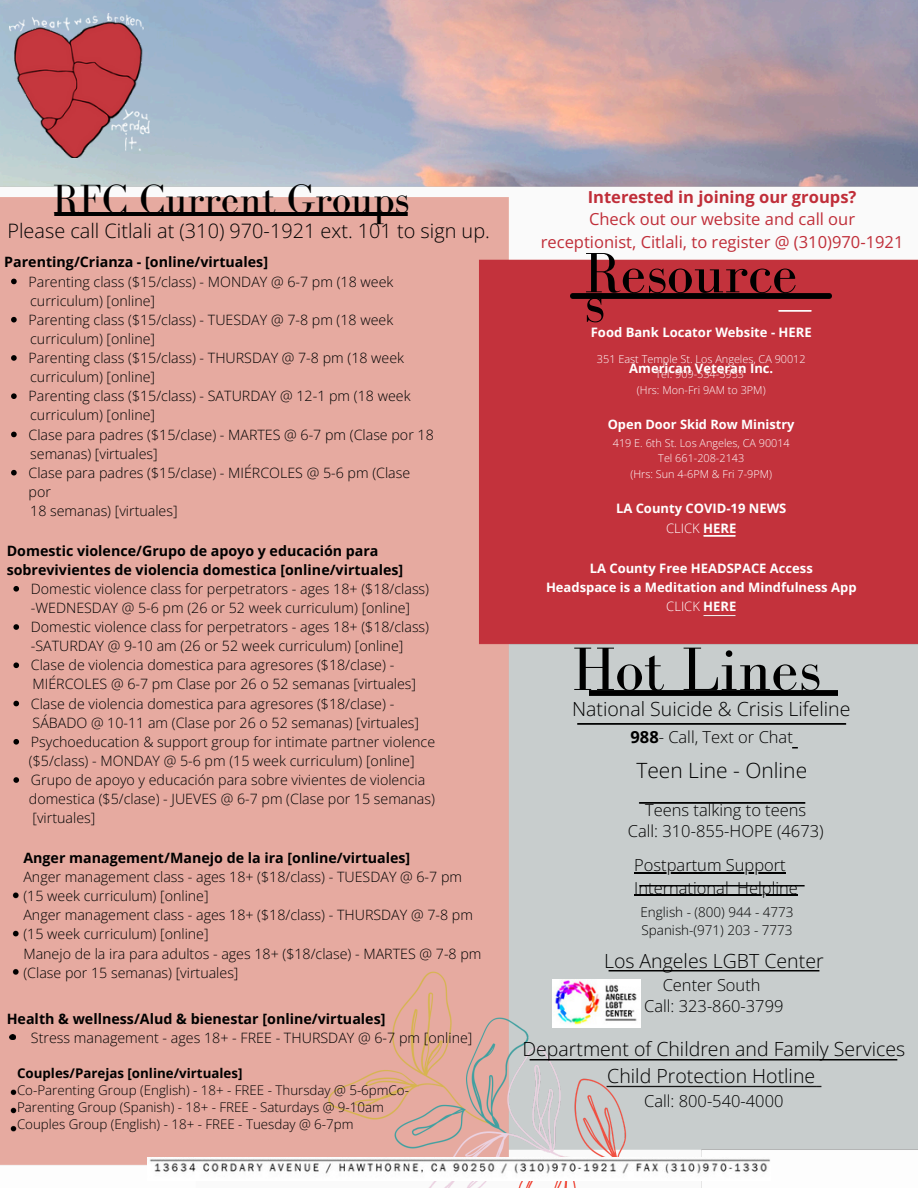
<style>
.page{position:relative;width:918px;height:1188px;background:#fff}
.page>*{position:absolute;margin:0;border:0;box-sizing:border-box;transform-origin:0 0}
.t1{font:63px "Bodoni FLF";color:#000}
.t2{font:58.5px "Bodoni FLF";color:#000}
.t3{font:42px "Bodoni FLF";color:#000}
.t4{font:300 21px "Open Sans";color:#000}
.t5{font:300 19.95px "Open Sans";color:#000}
.t6{font:300 19.5px/27px "Open Sans";color:#000;text-align:center}
.t7{font:300 16.5px/21.3px "Open Sans";color:#000;text-align:center}
.t8{font:16.5px/22.5px "Open Sans";color:#c02e39;text-align:center}
.t9{font:300 14.25px/19.2px "Open Sans";color:#000}
.t10{font:700 14.25px/19.2px "Open Sans";color:#000}
.t11{font:300 13.5px/18px "Open Sans";color:#000}
.t12{font:300 13.35px/16.8px "Open Sans";color:#000}
.t13{font:700 13.05px/19.2px "Open Sans";color:#fff;text-align:center}
.t14{font:300 13.05px "Open Sans";color:#fff}
.t15{font:700 12.9px "Open Sans";color:#fff}
.t16{font:300 10.8px/15.8px "Open Sans";color:#fff;text-align:center}
.s1{font-weight:700}
.s2{font-weight:300}
</style>
<div class="page">
<img style="left:0;top:0;width:918px;height:179px">
<img style="left:0;top:179px;width:918px;height:1009px">
<img style="left:147px;top:1157px;width:623px;height:24px">
<img style="left:553px;top:980px;width:87px;height:47px">
<img style="left:571px;top:293px;width:261px;height:6px">
<img style="left:10px;top:13px;width:139px;height:144px">
<svg style="left:10px;top:1034px;width:5px;height:6px"></svg>
<img style="left:3px;top:1082px;width:20px;height:57px">
<img style="left:53px;top:212px;width:357px;height:4px">
<img style="left:703px;top:616px;width:33px;height:1px">
<img style="left:703px;top:536px;width:33px;height:1px">
<img style="left:522px;top:1059px;width:383px;height:1px">
<img style="left:572px;top:724px;width:278px;height:1px">
<img style="left:589px;top:690px;width:249px;height:6px">
<img style="left:604px;top:971px;width:219px;height:1px">
<img style="left:636px;top:885px;width:171px;height:2px">
<img style="left:636px;top:803px;width:171px;height:1px">
<img style="left:779px;top:311px;width:32px;height:1px">
<img style="left:600px;top:1079px;width:228px;height:16px">
<hr style="left:634px;top:872px;width:152px;height:2px;background:#000">
<hr style="left:634px;top:895px;width:95px;height:1px;background:#000">
<hr style="left:737px;top:895px;width:61px;height:1px;background:#000">
<svg style="left:11px;top:279px;width:6px;height:5px"></svg>
<svg style="left:11px;top:317px;width:6px;height:6px"></svg>
<svg style="left:11px;top:355px;width:6px;height:6px"></svg>
<svg style="left:11px;top:393px;width:6px;height:6px"></svg>
<svg style="left:11px;top:432px;width:6px;height:5px"></svg>
<svg style="left:11px;top:470px;width:6px;height:6px"></svg>
<svg style="left:13px;top:586px;width:6px;height:6px"></svg>
<svg style="left:13px;top:624px;width:6px;height:6px"></svg>
<svg style="left:13px;top:662px;width:6px;height:6px"></svg>
<svg style="left:13px;top:701px;width:6px;height:5px"></svg>
<svg style="left:13px;top:739px;width:6px;height:6px"></svg>
<svg style="left:13px;top:777px;width:6px;height:6px"></svg>
<p class="t3" style="left:53px;top:176px;width:358px">RFC Current Groups</p>
<h2 class="t5" style="left:8px;top:216px;width:484px">Please call Citlali at (310) 970-1921 ext. 101 to sign up.</h2>
<p class="t10" style="left:4px;top:252px;width:265px">Parenting/Crianza - [online/virtuales]</p>
<p class="t9" style="left:29px;top:271px;width:366px">Parenting class ($15/class) - MONDAY @ 6-7 pm (18 week</p>
<h2 class="t9" style="left:30px;top:291px;width:126px">curriculum) [online]</h2>
<h3 class="t9" style="left:29px;top:310px;width:366px">Parenting class ($15/class) - TUESDAY @ 7-8 pm (18 week</h3>
<p class="t9" style="left:30px;top:329px;width:126px">curriculum) [online]</p>
<h3 class="t9" style="left:29px;top:348px;width:377px">Parenting class ($15/class) - THURSDAY @ 7-8 pm (18 week</h3>
<p class="t9" style="left:30px;top:367px;width:126px">curriculum) [online]</p>
<h6 class="t9" style="left:29px;top:386px;width:384px">Parenting class ($15/class) - SATURDAY @ 12-1 pm (18 week</h6>
<h2 class="t9" style="left:30px;top:405px;width:126px">curriculum) [online]</h2>
<p class="t9" style="left:29px;top:424px;width:407px">Clase para padres ($15/clase) - MARTES @ 6-7 pm (Clase por 18</p>
<p class="t9" style="left:30px;top:444px;width:129px">semanas) [virtuales]</p>
<h3 class="t9" style="left:29px;top:463px;width:383px">Clase para padres ($15/clase) - MIÉRCOLES @ 5-6 pm (Clase por</h3>
<h2 class="t9" style="left:30px;top:501px;width:149px">18 semanas) [virtuales]</h2>
<p class="t10" style="left:7px;top:540px;width:398px">Domestic violence/Grupo de apoyo y educación para sobrevivientes de violencia domestica [online/virtuales]</p>
<p class="t9" style="left:31px;top:579px;width:400px">Domestic violence class for perpetrators - ages 18+ ($18/class) -WEDNESDAY @ 5-6 pm (26 or 52 week curriculum) [online]</p>
<h3 class="t9" style="left:31px;top:617px;width:400px">Domestic violence class for perpetrators - ages 18+ ($18/class) -SATURDAY @ 9-10 am (26 or 52 week curriculum) [online]</h3>
<h6 class="t9" style="left:31px;top:655px;width:365px">Clase de violencia domestica para agresores ($18/clase) -</h6>
<h6 class="t9" style="left:33px;top:674px;width:385px">MIÉRCOLES @ 6-7 pm Clase por 26 o 52 semanas [virtuales]</h6>
<p class="t9" style="left:31px;top:693px;width:365px">Clase de violencia domestica para agresores ($18/clase) -</p>
<h6 class="t9" style="left:33px;top:713px;width:388px">SÁBADO @ 10-11 am (Clase por 26 o 52 semanas) [virtuales]</h6>
<p class="t9" style="left:31px;top:732px;width:406px">Psychoeducation &amp; support group for intimate partner violence</p>
<p class="t9" style="left:29px;top:751px;width:408px">($5/class) - MONDAY @ 5-6 pm (15 week curriculum) [online] Grupo de apoyo y educación para sobre vivientes de violencia domestica ($5/clase) - JUEVES @ 6-7 pm (Clase por 15 semanas) [virtuales]</p>
<p class="t9" style="left:23px;top:848px;width:460px"><span class="s1">Anger management/Manejo de la ira [online/virtuales]<br></span>Anger management class - ages 18+ ($18/class) - TUESDAY @ 6-7 pm (15 week curriculum) [online]<br>Anger management class - ages 18+ ($18/class) - THURSDAY @ 7-8 pm (15 week curriculum) [online]<br>Manejo de la ira para adultos - ages 18+ ($18/clase) - MARTES @ 7-8 pm (Clase por 15 semanas) [virtuales]</p>
<h6 class="t9" style="left:31px;top:1009px;width:443px;text-indent:-24px"><span class="s1">Health &amp; wellness/Alud &amp; bienestar [online/virtuales]<br></span>Stress management - ages 18+ - FREE - THURSDAY @ 6-7 pm [online]</h6>
<p class="t12" style="left:17px;top:1065px;width:393px"><span class="s1">Couples/Parejas [online/virtuales]<br></span>Co-Parenting Group (English) - 18+ - FREE - Thursday @ 5-6pmCo-Parenting Group (Spanish) - 18+ - FREE - Saturdays @ 9-10am Couples Group (English) - 18+ - FREE - Tuesday @ 6-7pm</p>
<p class="t8" style="left:541px;top:185px;width:364px"><span class="s1">Interested in joining our groups?<br></span>Check out our website and call our receptionist, Citlali, to register @ (310)970-1921</p>
<h6 class="t2" style="left:584px;top:241px;width:215px">Resource</h6>
<h6 class="t2" style="left:584px;top:270px;width:22px">s</h6>
<h6 class="t13" style="left:591px;top:323px;width:223px">Food Bank Locator Website - HERE</h6>
<p class="t13" style="left:629px;top:359px;width:146px">American Veteran Inc.</p>
<h5 class="t16" style="left:597px;top:351px;width:210px">351 East Temple St. Los Angeles, CA 90012<br>Tel: 909-534-5953</h5>
<h4 class="t16" style="left:637px;top:382px;width:130px">(Hrs: Mon-Fri 9AM to 3PM)</h4>
<h5 class="t15" style="left:608px;top:415px;width:188px">Open Door Skid Row Ministry</h5>
<p class="t16" style="left:613px;top:435px;width:178px">419 E. 6th St. Los Angeles, CA 90014<br>Tel 661-208-2143</p>
<p class="t16" style="left:631px;top:466px;width:143px">(Hrs: Sun 4-6PM &amp; Fri 7-9PM)</p>
<p class="t13" style="left:616px;top:498px;width:172px">LA County COVID-19 NEWS</p>
<p class="t14" style="left:666px;top:519px;width:72px">CLICK <span class="s1">HERE</span></p>
<h5 class="t13" style="left:546px;top:558px;width:312px">LA County Free HEADSPACE Access<br>Headspace is a Meditation and Mindfulness App<br><span class="s2">CLICK</span> HERE</h5>
<h6 class="t1" style="left:572px;top:635px;width:250px">Hot Lines</h6>
<h6 class="t6" style="left:572px;top:695px;width:280px">National Suicide &amp; Crisis Lifeline</h6>
<h6 class="t7" style="left:630px;top:726px;width:164px"><span class="s1">988</span>- Call, Text or Chat</h6>
<p class="t4" style="left:636px;top:755px;width:172px">Teen Line - Online</p>
<h6 class="t7" style="left:628px;top:799px;width:197px">Teens talking to teens<br>Call: 310-855-HOPE (4673)</h6>
<p class="t7" style="left:634px;top:854px;width:153px;line-height:22.5px;text-align:left">Postpartum Support<br>International</p>
<p class="t7" style="left:737px;top:877px;width:62px">Helpline</p>
<p class="t11" style="left:641px;top:903px;width:155px">English - (800) 944 - 4773<br>Spanish-(971) 203 - 7773</p>
<h6 class="t6" style="left:604px;top:947px;width:221px">Los Angeles LGBT Center</h6>
<h6 class="t7" style="left:644px;top:974px;width:141px">Center South<br>Call: 323-860-3799</h6>
<p class="t6" style="left:522px;top:1035px;width:384px">Department of Children and Family Services<br>Child Protection Hotline</p>
<p class="t7" style="left:644px;top:1090px;width:141px">Call: 800-540-4000</p>
</div>
